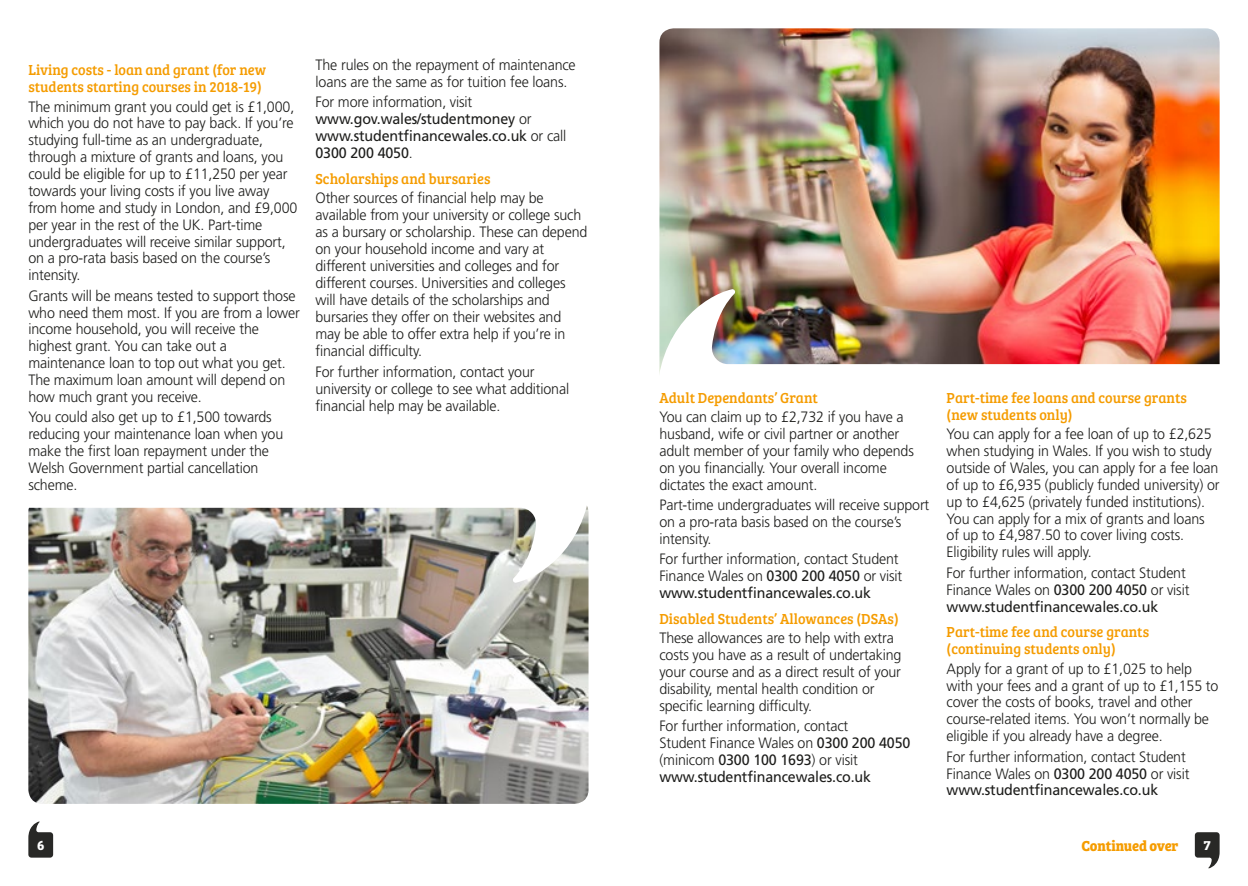
<style>
.page{position:relative;width:1248px;height:886px;background:#fff}
.page>*{position:absolute;margin:0;border:0;box-sizing:border-box;transform-origin:0 0}
.t1{font:300 15px/16.9px "Frutiger LT Std";letter-spacing:-.01em;color:#1d1d1b;scale:.95 1}
.t2{font:15px/16.9px "Bree Serif";color:#f59c00;scale:.95 1}
.t3{font:15px/17px "Frutiger";letter-spacing:-.01em;color:#1d1d1b;scale:.95 1}
.t4{font:700 15px "Bree Serif";letter-spacing:-.01em;color:#f59c00;scale:.95 1}
.t5{font:700 13.75px "Bree Serif";color:#fff}
.s1{font-family:"Frutiger LT Std";font-weight:300}
.s2{font-family:"Frutiger";font-weight:400}
</style>
<div class="page">
<img style="left:28px;top:583px;width:560px;height:221px">
<img style="left:659px;top:28px;width:560px;height:261px">
<img style="left:28px;top:506px;width:561px;height:77px">
<svg style="left:659px;top:289px;width:561px;height:580px"></svg>
<svg style="left:28px;top:821px;width:25px;height:36px"></svg>
<svg style="left:1194px;top:832px;width:25px;height:36px"></svg>
<p class="t2" style="left:28px;top:62px;width:252px">Living costs - loan and grant (for new students starting courses in 2018-19)</p>
<p class="t1" style="left:28px;top:98px;width:285px">The minimum grant you could get is £1,000, which you do not have to pay back. If you’re studying full-time as an undergraduate, through a mixture of grants and loans, you could be eligible for up to £11,250 per year towards your living costs if you live away from home and study in London, and £9,000 per year in the rest of the UK. Part-time undergraduates will receive similar support, on a pro-rata basis based on the course’s intensity.</p>
<p class="t1" style="left:28px;top:287px;width:287px">Grants will be means tested to support those who need them most. If you are from a lower income household, you will receive the highest grant. You can take out a maintenance loan to top out what you get.<br>The maximum loan amount will depend on how much grant you receive.</p>
<p class="t1" style="left:28px;top:409px;width:270px">You could also get up to £1,500 towards reducing your maintenance loan when you make the first loan repayment under the Welsh Government partial cancellation scheme.</p>
<p class="t1" style="left:315px;top:57px;width:275px">The rules on the repayment of maintenance loans are the same as for tuition fee loans.</p>
<p class="t1" style="left:315px;top:94px;width:166px">For more information, visit</p>
<p class="t3" style="left:315px;top:110px;width:265px">www.gov.wales/studentmoney <span class="s1">or </span>www.studentfinancewales.co.uk <span class="s1">or call<br></span>0300 200 4050<span class="s1">.</span></p>
<p class="t2" style="left:315px;top:170px;width:186px">Scholarships and bursaries</p>
<p class="t1" style="left:315px;top:190px;width:287px">Other sources of financial help may be available from your university or college such as a bursary or scholarship. These can depend on your household income and vary at different universities and colleges and for different courses. Universities and colleges will have details of the scholarships and bursaries they offer on their websites and may be able to offer extra help if you’re in financial difficulty.</p>
<p class="t1" style="left:315px;top:363px;width:268px">For further information, contact your university or college to see what additional financial help may be available.</p>
<p class="t2" style="left:659px;top:389px;width:168px">Adult Dependants’ Grant</p>
<p class="t1" style="left:659px;top:409px;width:269px">You can claim up to £2,732 if you have a husband, wife or civil partner or another adult member of your family who depends on you financially. Your overall income dictates the exact amount.</p>
<p class="t1" style="left:659px;top:497px;width:285px">Part-time undergraduates will receive support on a pro-rata basis based on the course’s intensity.</p>
<p class="t1" style="left:659px;top:551px;width:257px">For further information, contact Student<br>Finance Wales on <span class="s2">0300 200 4050</span> or visit</p>
<p class="t3" style="left:659px;top:584px;width:224px">www.studentfinancewales.co.uk</p>
<p class="t2" style="left:659px;top:610px;width:253px">Disabled Students’ Allowances (DSAs)</p>
<p class="t1" style="left:659px;top:630px;width:256px">These allowances are to help with extra costs you have as a result of undertaking your course and as a direct result of your disability, mental health condition or specific learning difficulty.</p>
<p class="t1" style="left:659px;top:718px;width:265px">For further information, contact<br>Student Finance Wales on <span class="s2">0300 200 4050 </span>(minicom <span class="s2">0300 100 1693</span>) or visit</p>
<p class="t3" style="left:659px;top:768px;width:224px">www.studentfinancewales.co.uk</p>
<p class="t2" style="left:946px;top:389px;width:254px">Part-time fee loans and course grants (new students only)</p>
<p class="t1" style="left:946px;top:426px;width:289px">You can apply for a fee loan of up to £2,625 when studying in Wales. If you wish to study outside of Wales, you can apply for a fee loan of up to £6,935 (publicly funded university) or up to £4,625 (privately funded institutions).<br>You can apply for a mix of grants and loans of up to £4,987.50 to cover living costs.<br>Eligibility rules will apply.</p>
<p class="t1" style="left:946px;top:564px;width:257px">For further information, contact Student<br>Finance Wales on <span class="s2">0300 200 4050</span> or visit</p>
<p class="t3" style="left:946px;top:598px;width:224px">www.studentfinancewales.co.uk</p>
<p class="t2" style="left:946px;top:624px;width:215px">Part-time fee and course grants (continuing students only)</p>
<p class="t1" style="left:946px;top:660px;width:288px">Apply for a grant of up to £1,025 to help with your fees and a grant of up to £1,155 to cover the costs of books, travel and other course-related items. You won’t normally be eligible if you already have a degree.</p>
<p class="t1" style="left:946px;top:748px;width:257px">For further information, contact Student<br>Finance Wales on <span class="s2">0300 200 4050</span> or visit</p>
<p class="t3" style="left:946px;top:781px;width:224px">www.studentfinancewales.co.uk</p>
<p class="t5" style="left:37px;top:834px;width:9px">6</p>
<p class="t4" style="left:1081px;top:834px;width:104px">Continued over</p>
<p class="t5" style="left:1203px;top:834px;width:9px">7</p>
</div>
